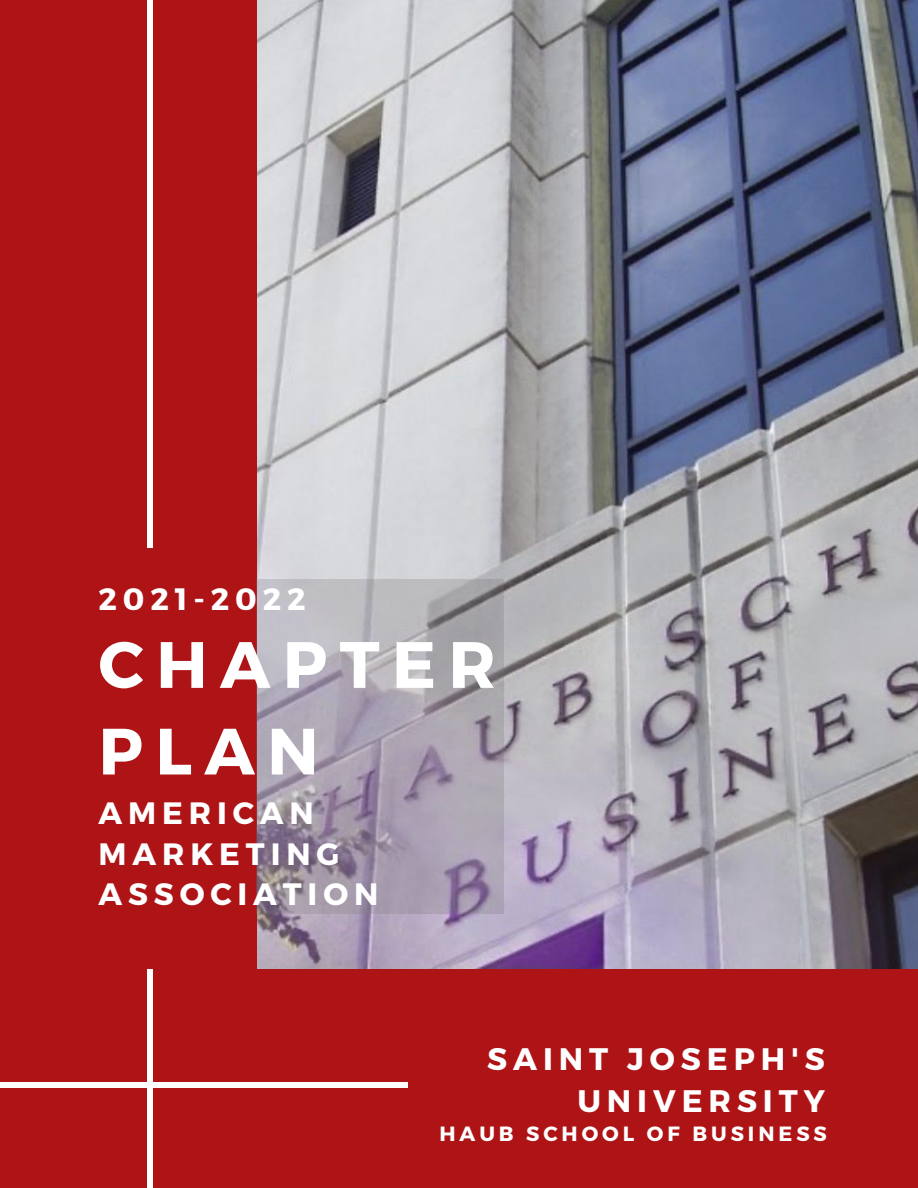
<style>
.page{position:relative;width:918px;height:1188px;background:#ae1316}
.page>*{position:absolute;margin:0;border:0;box-sizing:border-box;transform-origin:0 0}
.t1{font:700 65.4px/86.7px "Montserrat";letter-spacing:.19em;color:#fff}
.t2{font:700 31.2px/41.7px "Montserrat";letter-spacing:.19em;color:#fff;text-align:right}
.t3{font:700 30.9px/40.5px "Montserrat";letter-spacing:.19em;color:#fff}
.t4{font:700 20.55px "Montserrat";letter-spacing:.19em;color:#fff}
</style>
<div class="page">
<img style="left:258px;top:0;width:660px;height:969px">
<div style="left:147px;top:0;width:6px;height:548px;background:#fff"></div>
<div style="left:0;top:1082px;width:408px;height:6px;background:#fff"></div>
<div style="left:147px;top:969px;width:6px;height:219px;background:#fff"></div>
<svg style="left:256px;top:580px;width:248px;height:334px;background:#a89eac"></svg>
<p class="t3" style="left:99px;top:577px;width:209px">2021-2022</p>
<p class="t1" style="left:99px;top:618px;width:399px">CHAPTER<br>PLAN</p>
<p class="t3" style="left:99px;top:791px;width:281px">AMERICAN<br>MARKETING<br>ASSOCIATION</p>
<p class="t2" style="left:487px;top:1037px;width:339px">SAINT JOSEPH'S<br>UNIVERSITY</p>
<p class="t4" style="left:439px;top:1121px;width:389px">HAUB SCHOOL OF BUSINESS</p>
</div>
